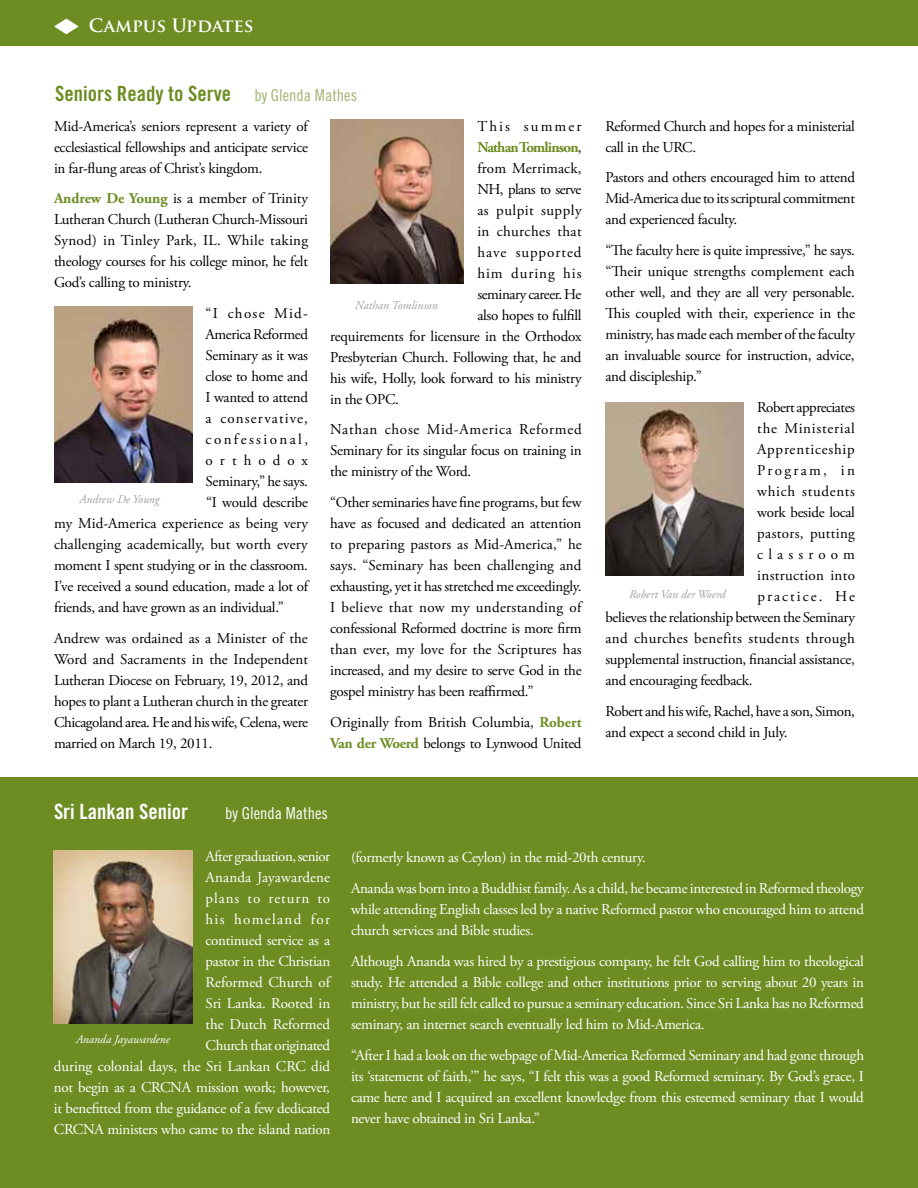
<style>
.page{position:relative;width:918px;height:1188px;background:#fff}
.page>*{position:absolute;margin:0;border:0;box-sizing:border-box;transform-origin:0 0}
.t1{font:21px "Trade Gothic LT Std Bd Cn 20";color:#6d8d23}
.t2{font:21px "Trade Gothic LT Std Bd Cn 20";color:#fff}
.t3{font:700 18px "Trajan Pro";color:#fff}
.t4{font:16.5px "Trade Gothic LT Std Cn 18";color:#fff}
.t5{font:15px/21px "Adobe Garamond Pro";letter-spacing:-.02em;color:#000;text-align:justify}
.t6{font:15px/21px "Adobe Garamond Pro";letter-spacing:-.02em;color:#fff}
.t7{font:15px "Adobe Garamond Pro";letter-spacing:.025em;color:#000}
.t8{font:15px "Adobe Garamond Pro";letter-spacing:.01em;color:#000}
.t9{font:15px "Adobe Garamond Pro";letter-spacing:.005em;color:#000}
.t10{font:15px "Adobe Garamond Pro";letter-spacing:.05em;color:#000}
.t11{font:15px "Adobe Garamond Pro";letter-spacing:.065em;color:#000}
.t12{font:700 15px "Adobe Garamond Pro";letter-spacing:-.055em;color:#6d8d23}
.t13{font:15px "Adobe Garamond Pro";letter-spacing:.02em;color:#000}
.t14{font:15px "Adobe Garamond Pro";letter-spacing:-.04em;color:#000}
.t15{font:15px "Adobe Garamond Pro";letter-spacing:.03em;color:#000}
.t16{font:15px "Adobe Garamond Pro";letter-spacing:.075em;color:#000}
.t17{font:15px "Adobe Garamond Pro";letter-spacing:.045em;color:#000}
.t18{font:15px "Adobe Garamond Pro";letter-spacing:.16em;color:#000}
.t19{font:15px "Adobe Garamond Pro";letter-spacing:.135em;color:#000}
.t20{font:15px "Adobe Garamond Pro";letter-spacing:.085em;color:#000}
.t21{font:15px "Adobe Garamond Pro";letter-spacing:.155em;color:#000}
.t22{font:15px "Adobe Garamond Pro";letter-spacing:.14em;color:#000}
.t23{font:15px "Adobe Garamond Pro";letter-spacing:.34em;color:#000}
.t24{font:15px "Adobe Garamond Pro";letter-spacing:.47em;color:#000}
.t25{font:italic 12px "Adobe Garamond Pro";color:#9fa1a4}
.t26{font:italic 12px "Adobe Garamond Pro";color:#fff}
.s1{font-family:"Trade Gothic LT Std Cn 18";font-size:16.5px;color:#a0b46f}
.s2{font-weight:700;color:#6d8d23}
.s3{font-weight:400;color:#000}
</style>
<div class="page">
<div style="left:0;top:0;width:918px;height:46px;background:#6d8d23"></div>
<img style="left:54px;top:307px;width:138px;height:175px">
<img style="left:330px;top:120px;width:134px;height:164px">
<img style="left:605px;top:403px;width:139px;height:172px">
<div style="left:0;top:777px;width:918px;height:411px;background:#6d8d23"></div>
<img style="left:54px;top:850px;width:138px;height:174px">
<p class="t3" style="left:89px;top:14px;width:166px">Campus Updates</p>
<h1 class="t1" style="left:55px;top:81px;width:303px">Seniors Ready to Serve <span class="s1">by Glenda Mathes</span></h1>
<p class="t5" style="left:54px;top:116px;width:256px">Mid-America’s seniors represent a variety of ecclesiastical fellowships and anticipate service in far-flung areas of Christ’s kingdom.</p>
<p class="t5" style="left:54px;top:189px;width:256px"><span class="s2">Andrew De Young</span> is a member of Trinity Lutheran Church (Lutheran Church-Missouri Synod) in Tinley Park, IL. While taking theology courses for his college minor, he felt God’s calling to ministry.</p>
<p class="t20" style="left:206px;top:304px;width:104px">“I chose Mid-</p>
<p class="t5" style="left:206px;top:324px;width:104px">America Reformed</p>
<p class="t5" style="left:206px;top:345px;width:104px">Seminary as it was</p>
<p class="t5" style="left:206px;top:366px;width:104px">close to home and</p>
<p class="t5" style="left:206px;top:387px;width:104px">I wanted to attend</p>
<p class="t16" style="left:206px;top:409px;width:104px">a conservative,</p>
<p class="t18" style="left:206px;top:430px;width:104px">confessional,</p>
<p class="t24" style="left:206px;top:451px;width:104px">orthodox</p>
<p class="t5" style="left:206px;top:471px;width:104px">Seminary,” he says.</p>
<p class="t5" style="left:206px;top:492px;width:103px">“I would describe</p>
<p class="t9" style="left:54px;top:514px;width:256px">my Mid-America experience as being very</p>
<p class="t8" style="left:54px;top:535px;width:255px">challenging academically, but worth every</p>
<p class="t5" style="left:54px;top:555px;width:256px">moment I spent studying or in the classroom.</p>
<p class="t5" style="left:54px;top:576px;width:256px">I’ve received a sound education, made a lot of</p>
<p class="t5" style="left:54px;top:597px;width:231px">friends, and have grown as an individual.”</p>
<p class="t5" style="left:54px;top:628px;width:256px">Andrew was ordained as a Minister of the Word and Sacraments in the Independent Lutheran Diocese on February, 19, 2012, and hopes to plant a Lutheran church in the greater Chicagoland area. He and his wife, Celena, were married on March 19, 2011.</p>
<p class="t22" style="left:477px;top:117px;width:106px">This summer</p>
<p class="t12" style="left:477px;top:138px;width:106px">Nathan Tomlinson<span class="s3">,</span></p>
<p class="t8" style="left:477px;top:159px;width:106px">from Merrimack,</p>
<p class="t14" style="left:477px;top:180px;width:106px">NH, plans to serve</p>
<p class="t15" style="left:477px;top:201px;width:106px">as pulpit supply</p>
<p class="t7" style="left:477px;top:222px;width:106px">in churches that</p>
<p class="t11" style="left:477px;top:243px;width:106px">have supported</p>
<p class="t11" style="left:477px;top:264px;width:106px">him during his</p>
<p class="t5" style="left:477px;top:284px;width:106px">seminary career. He</p>
<p class="t5" style="left:477px;top:305px;width:106px">also hopes to fulfill</p>
<p class="t5" style="left:330px;top:326px;width:253px">requirements for licensure in the Orthodox</p>
<p class="t5" style="left:330px;top:347px;width:253px">Presbyterian Church. Following that, he and</p>
<p class="t5" style="left:330px;top:368px;width:253px">his wife, Holly, look forward to his ministry</p>
<p class="t5" style="left:330px;top:389px;width:70px">in the OPC.</p>
<p class="t5" style="left:330px;top:420px;width:253px">Nathan chose Mid-America Reformed Seminary for its singular focus on training in the ministry of the Word.</p>
<p class="t5" style="left:330px;top:492px;width:253px">“Other seminaries have fine programs, but few have as focused and dedicated an attention to preparing pastors as Mid-America,” he says. “Seminary has been challenging and exhausting, yet it has stretched me exceedingly.<br>I believe that now my understanding of confessional Reformed doctrine is more firm than ever, my love for the Scriptures has increased, and my desire to serve God in the gospel ministry has been reaffirmed.”</p>
<p class="t5" style="left:330px;top:712px;width:253px">Originally from British Columbia, <span class="s2">Robert<br>Van der Woerd</span> belongs to Lynwood United</p>
<p class="t25" style="left:355px;top:298px;width:84px">Nathan Tomlinson</p>
<p class="t25" style="left:79px;top:492px;width:82px">Andrew De Young</p>
<h1 class="t2" style="left:54px;top:799px;width:136px">Sri Lankan Senior</h1>
<p class="t4" style="left:225px;top:803px;width:104px">by Glenda Mathes</p>
<p class="t5" style="left:605px;top:116px;width:251px">Reformed Church and hopes for a ministerial call in the URC.</p>
<p class="t5" style="left:605px;top:168px;width:251px">Pastors and others encouraged him to attend Mid-America due to its scriptural commitment and experienced faculty.</p>
<p class="t5" style="left:605px;top:240px;width:251px">“The faculty here is quite impressive,” he says. “Their unique strengths complement each other well, and they are all very personable.<br>This coupled with their, experience in the ministry, has made each member of the faculty an invaluable source for instruction, advice, and discipleship.”</p>
<p class="t5" style="left:757px;top:397px;width:99px">Robert appreciates</p>
<p class="t10" style="left:757px;top:419px;width:99px">the Ministerial</p>
<p class="t10" style="left:757px;top:440px;width:99px">Apprenticeship</p>
<p class="t21" style="left:757px;top:461px;width:99px">Program, in</p>
<p class="t17" style="left:757px;top:482px;width:99px">which students</p>
<p class="t5" style="left:757px;top:502px;width:99px">work beside local</p>
<p class="t7" style="left:757px;top:524px;width:99px">pastors, putting</p>
<p class="t23" style="left:757px;top:545px;width:99px">classroom</p>
<p class="t13" style="left:757px;top:566px;width:99px">instruction into</p>
<p class="t19" style="left:757px;top:587px;width:99px">practice. He</p>
<p class="t5" style="left:605px;top:607px;width:251px">believes the relationship between the Seminary</p>
<p class="t7" style="left:605px;top:629px;width:251px">and churches benefits students through</p>
<p class="t5" style="left:605px;top:649px;width:251px">supplemental instruction, financial assistance,</p>
<p class="t5" style="left:605px;top:670px;width:149px">and encouraging feedback.</p>
<p class="t5" style="left:605px;top:701px;width:251px">Robert and his wife, Rachel, have a son, Simon, and expect a second child in July.</p>
<p class="t25" style="left:629px;top:587px;width:98px">Robert Van der Woerd</p>
<p class="t6" style="left:54px;top:847px;width:278px;text-align:right">After graduation, senior<br>Ananda Jayawardene<br>plans to return to<br>his homeland for<br>continued service as a<br>pastor in the Christian<br>Reformed Church of<br>Sri Lanka. Rooted in<br>the Dutch Reformed<br>Church that originated<br>during colonial days, the Sri Lankan CRC did not begin as a CRCNA mission work; however, it benefitted from the guidance of a few dedicated<br>CRCNA ministers who came to the island nation</p>
<p class="t26" style="left:76px;top:1032px;width:96px">Ananda Jayawardene</p>
<p class="t6" style="left:351px;top:843px;width:514px;line-height:30.8px">(formerly known as Ceylon) in the mid-20th century.<br>Ananda was born into a Buddhist family. As a child, he became interested in Reformed theology</p>
<p class="t6" style="left:351px;top:899px;width:515px">while attending English classes led by a native Reformed pastor who encouraged him to attend church services and Bible studies.</p>
<p class="t6" style="left:351px;top:951px;width:514px;text-align:justify">Although Ananda was hired by a prestigious company, he felt God calling him to theological study. He attended a Bible college and other institutions prior to serving about 20 years in ministry, but he still felt called to pursue a seminary education. Since Sri Lanka has no Reformed seminary, an internet search eventually led him to Mid-America.</p>
<p class="t6" style="left:351px;top:1045px;width:515px;text-align:justify">“After I had a look on the webpage of Mid-America Reformed Seminary and had gone through its ‘statement of faith,’” he says, “I felt this was a good Reformed seminary. By God’s grace, I came here and I acquired an excellent knowledge from this esteemed seminary that I would never have obtained in Sri Lanka.”</p>
</div>
